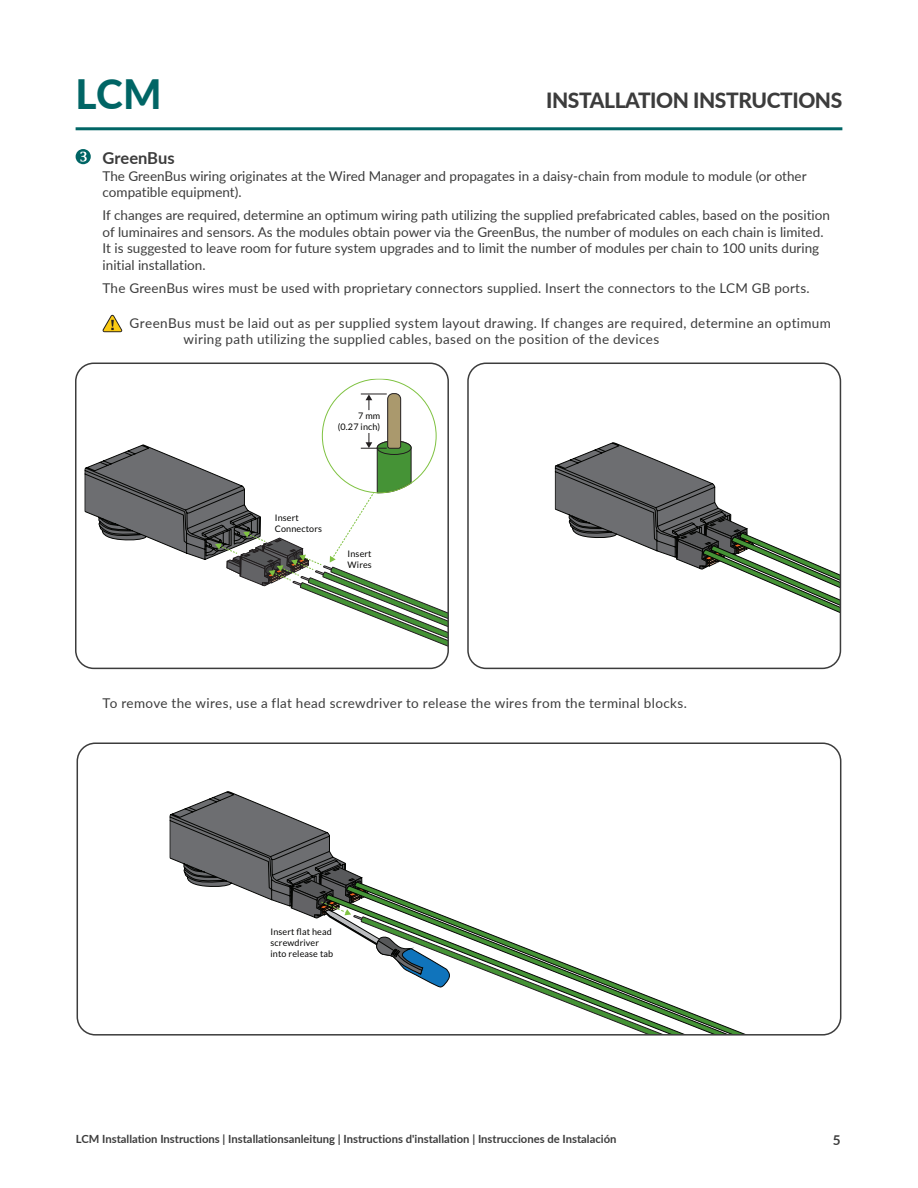
<style>
.page{position:relative;width:918px;height:1188px;background:#fff}
.page>*{position:absolute;margin:0;border:0;box-sizing:border-box;transform-origin:0 0}
.t1{font:800 40.5px "Lato";color:#006565}
.t2{font:800 21px "Lato";letter-spacing:-.02em;color:#3c3c3c}
.t3{font:700 16.5px "Lato";letter-spacing:-.005em;color:#3c3c3c}
.Installation_Copy_Spacing{font:13.5px/16.5px "Lato";color:#3c3c3c}
.Installation_Copy_Spacing-2{font:13.5px/16.5px "Lato";letter-spacing:.025em;color:#3c3c3c}
.t4{font:700 13.5px "Lato";color:#3c3c3c}
.t5{font:700 11.25px "Lato";color:#3c3c3c}
.t6{font:9px/10.8px "Lato";letter-spacing:.015em;color:#050504}
</style>
<div class="page">
<hr style="left:76px;top:127px;width:766px;height:3px;background:#006565">
<svg style="left:76px;top:149px;width:15px;height:15px"></svg>
<svg style="left:103px;top:315px;width:19px;height:17px"></svg>
<svg style="left:84px;top:393px;width:364px;height:268px"></svg>
<div style="left:75px;top:363px;width:374px;height:306px;border:2px solid #3c3c3c;border-radius:18px"></div>
<svg style="left:555px;top:442px;width:285px;height:226px"></svg>
<div style="left:467px;top:363px;width:374px;height:306px;border:2px solid #3c3c3c;border-radius:18px"></div>
<svg style="left:170px;top:791px;width:277px;height:145px"></svg>
<svg style="left:361px;top:917px;width:480px;height:116px"></svg>
<div style="left:77px;top:742px;width:764px;height:294px;border:2px solid #3c3c3c;border-radius:18px"></div>
<h1 class="t1" style="left:76px;top:64px;width:87px">LCM</h1>
<h2 class="t2" style="left:546px;top:85px;width:298px">INSTALLATION INSTRUCTIONS</h2>
<p class="t3" style="left:103px;top:146px;width:74px">GreenBus</p>
<p class="Installation_Copy_Spacing" style="left:103px;top:167px;width:706px">The GreenBus wiring originates at the Wired Manager and propagates in a daisy-chain from module to module (or other compatible equipment).</p>
<p class="Installation_Copy_Spacing" style="left:103px;top:207px;width:729px">If changes are required, determine an optimum wiring path utilizing the supplied prefabricated cables, based on the position of luminaires and sensors. As the modules obtain power via the GreenBus, the number of modules on each chain is limited.<br>It is suggested to leave room for future system upgrades and to limit the number of modules per chain to 100 units during initial installation.</p>
<p class="Installation_Copy_Spacing" style="left:103px;top:279px;width:708px">The GreenBus wires must be used with proprietary connectors supplied. Insert the connectors to the LCM GB ports.</p>
<p class="Installation_Copy_Spacing-2" style="left:184px;top:314px;width:649px;text-indent:-54px">GreenBus must be laid out as per supplied system layout drawing. If changes are required, determine an optimum wiring path utilizing the supplied cables, based on the position of the devices</p>
<p class="t6" style="left:338px;top:410px;width:44px;text-align:right">7 mm (0.27 inch)</p>
<p class="t6" style="left:275px;top:513px;width:49px">Insert<br>Connectors</p>
<p class="t6" style="left:348px;top:548px;width:26px">Insert<br>Wires</p>
<p class="Installation_Copy_Spacing-2" style="left:103px;top:694px;width:586px">To remove the wires, use a flat head screwdriver to release the wires from the terminal blocks.</p>
<p class="t6" style="left:271px;top:926px;width:64px">Insert flat head screwdriver into release tab</p>
<p class="t5" style="left:76px;top:1131px;width:542px">LCM Installation Instructions | Installationsanleitung | Instructions d'installation | Instrucciones de Instalación</p>
<p class="t4" style="left:833px;top:1130px;width:9px">5</p>
</div>
